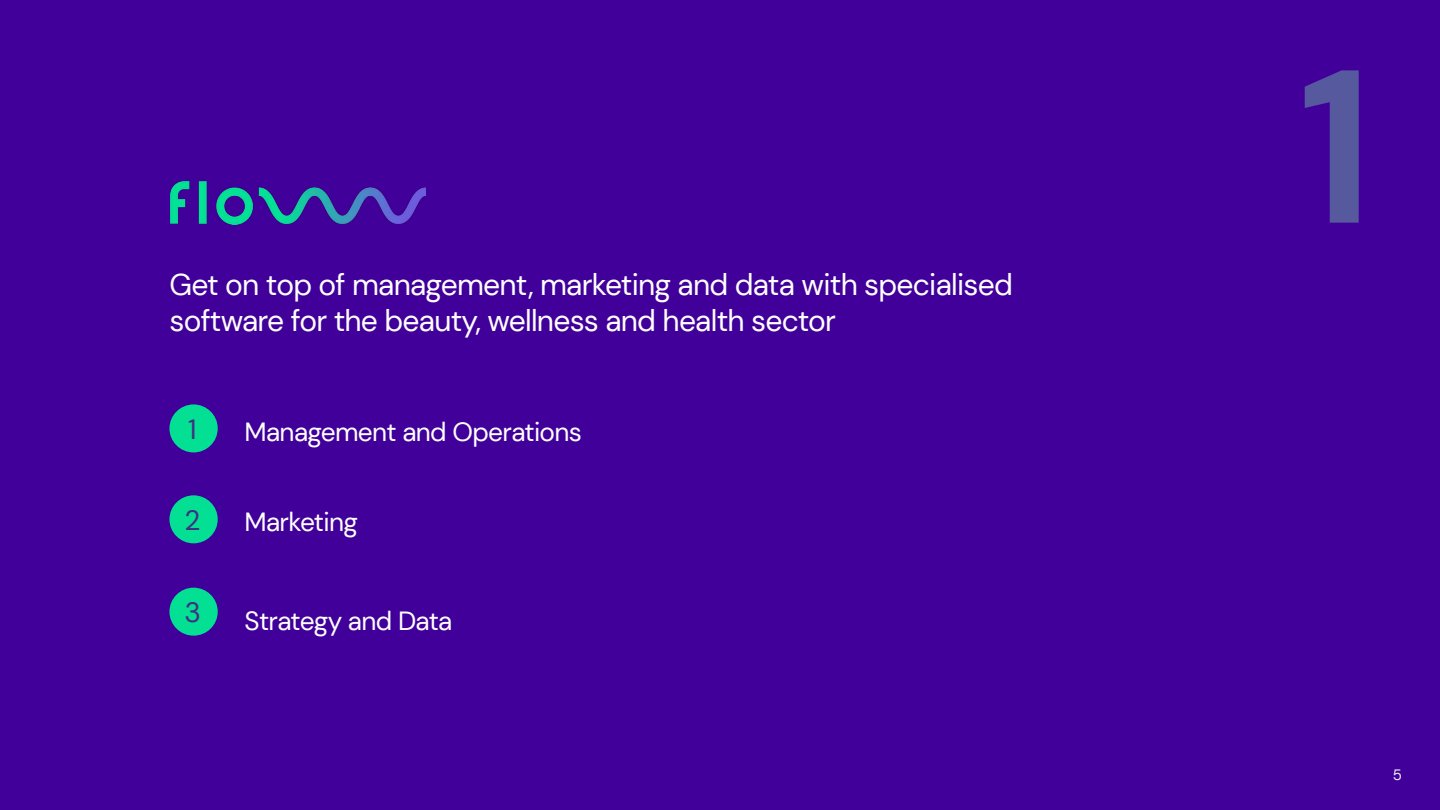
<style>
.page{position:relative;width:1440px;height:810px;background:#410099}
.page>*{position:absolute;margin:0;border:0;box-sizing:border-box;transform-origin:0 0}
.t1{font:700 217.5px "DM Sans";color:#57599f}
.t2{font:30px/36px "DM Sans";letter-spacing:-.025em;color:#fff}
.t3{font:27.83px "DM Sans";color:#403081}
.t4{font:26.25px "DM Sans";letter-spacing:-.025em;color:#fff}
.t5{font:15px "DM Sans";color:#eff1f5}
</style>
<div class="page">
<div style="left:169px;top:404px;width:49px;height:48px;background:#03e094;border-radius:50%"></div>
<div style="left:169px;top:495px;width:49px;height:48px;background:#03e094;border-radius:50%"></div>
<div style="left:169px;top:588px;width:49px;height:48px;background:#03e094;border-radius:50%"></div>
<img style="left:170px;top:181px;width:256px;height:43px">
<p class="t2" style="left:169px;top:266px;width:845px">Get on top of management, marketing and data with specialised software for the beauty, wellness and health sector</p>
<p class="t3" style="left:188px;top:412px;width:10px">1</p>
<p class="t3" style="left:185px;top:503px;width:18px">2</p>
<p class="t3" style="left:185px;top:596px;width:18px">3</p>
<p class="t4" style="left:245px;top:416px;width:339px">Management and Operations</p>
<p class="t4" style="left:245px;top:505px;width:115px">Marketing</p>
<p class="t4" style="left:245px;top:605px;width:210px">Strategy and Data</p>
<h1 class="t1" style="left:1298px;top:11px;width:77px">1</h1>
<p class="t5" style="left:1393px;top:766px;width:11px">5</p>
</div>
